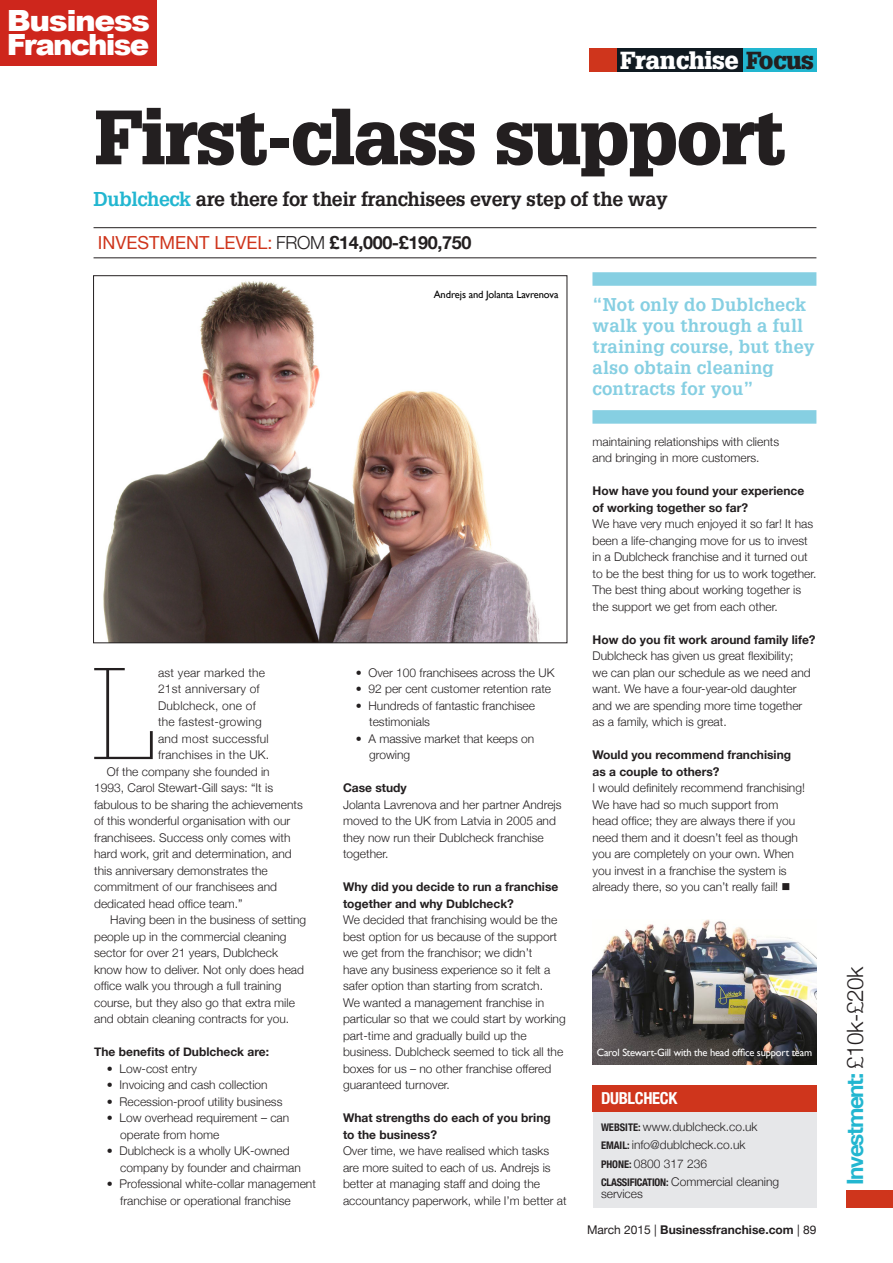
<style>
.page{position:relative;width:893px;height:1263px;background:#fff}
.page>*{position:absolute;margin:0;border:0;box-sizing:border-box;transform-origin:0 0}
.DROPCAP{font:100 127.2px "Glypha LT Std";color:#231f20}
.t1{font:900 75px "Glypha LT Std";letter-spacing:-.02em;color:#231f20}
.New_Standfirst{font:900 29.25px "Arial";letter-spacing:-.05em;color:#fff}
.New_Standfirst-2{font:900 29.25px "Arial";letter-spacing:-.05em;color:#fff;scale:1.06 1}
.t2{font:900 24px "Glypha LT Std";letter-spacing:-.01em;color:#fff}
.t3{font:700 22.5px "Helvetica Neue";letter-spacing:-.06em;color:#22b6d0}
.SUBHEAD{font:700 19.5px "Glypha LT Std";letter-spacing:-.02em;color:#231f20}
.QUOTE{font:700 18px/21px "Glypha LT Std";letter-spacing:.01em;color:#86cfe2}
.INVESTMENT_LEVEL{font:18px "Helvetica Neue";color:#cf351c}
.t4{font:700 condensed 16.5px "Helvetica Neue";letter-spacing:-.02em;color:#fff}
.INDENT{font:300 12px/16.5px "Helvetica Neue";color:#231f20}
.INDENT-2{font:700 12px/16.5px "Helvetica Neue";color:#231f20}
.DROPCAP-2{font:300 12px/16.5px "Helvetica Neue";letter-spacing:.02em;color:#231f20}
.t5{font:10.5px "Gill Sans";letter-spacing:-.02em;color:#fff}
.t6{font:10.5px "Gill Sans";letter-spacing:-.01em;color:#000}
.s1{color:#231f20}
.s2{color:#22b6d0}
.s3{font-weight:300;color:#231f20}
.s4{font-weight:700;color:#231f20}
.s5{font-weight:700;font-stretch:condensed;font-size:10.5px}
.s6{font-weight:400}
</style>
<div class="page">
<div style="left:846px;top:1190px;width:47px;height:18px;background:#cf351c"></div>
<div style="left:593px;top:1109px;width:223px;height:99px;background:#e6e7e9"></div>
<div style="left:592px;top:1085px;width:225px;height:27px;background:#cf351c"></div>
<hr style="left:94px;top:227px;width:722px;height:1px;background:#231f20">
<hr style="left:94px;top:258px;width:722px;height:1px;background:#231f20">
<div style="left:616px;top:48px;width:127px;height:24px;background:#101a21"></div>
<div style="left:589px;top:48px;width:27px;height:24px;background:#cf351c"></div>
<div style="left:743px;top:48px;width:74px;height:24px;background:#22b6d0"></div>
<img style="left:592px;top:919px;width:224px;height:145px">
<img style="left:103px;top:281px;width:437px;height:360px">
<div style="left:592px;top:272px;width:224px;height:14px;background:#86cfe2"></div>
<div style="left:592px;top:410px;width:224px;height:14px;background:#86cfe2"></div>
<div style="left:0;top:0;width:157px;height:65px;background:#ce261c"></div>
<p class="New_Standfirst-2" style="left:7px;top:0;width:137px">Business</p>
<p class="New_Standfirst" style="left:7px;top:24px;width:144px">Franchise</p>
<p class="t2" style="left:620px;top:46px;width:196px">Franchise <span class="s1">Focus</span></p>
<p class="t1" style="left:94px;top:92px;width:694px">First-class support</p>
<p class="SUBHEAD" style="left:94px;top:187px;width:576px"><span class="s2">Dublcheck</span> are there for their franchisees every step of the way</p>
<p class="INVESTMENT_LEVEL" style="left:98px;top:232px;width:375px">INVESTMENT LEVEL: <span class="s3">FROM</span> <span class="s4">£14,000-£190,750</span></p>
<p class="DROPCAP" style="left:92px;top:640px;width:65px">L</p>
<p class="DROPCAP-2" style="left:158px;top:664px;width:113px">ast year marked the<br>21st anniversary of<br>Dublcheck, one of the fastest-growing and most successful franchises in the UK.</p>
<p class="INDENT" style="left:94px;top:763px;width:210px;text-indent:13px">Of the company she founded in<br>1993, Carol Stewart-Gill says: “It is fabulous to be sharing the achievements of this wonderful organisation with our franchisees. Success only comes with hard work, grit and determination, and this anniversary demonstrates the commitment of our franchisees and dedicated head office team.”</p>
<p class="INDENT" style="left:94px;top:911px;width:214px;text-indent:16px">Having been in the business of setting people up in the commercial cleaning sector for over 21 years, Dublcheck know how to deliver. Not only does head office walk you through a full training course, but they also go that extra mile and obtain cleaning contracts for you.</p>
<p class="INDENT-2" style="left:94px;top:1043px;width:176px">The benefits of Dublcheck are:</p>
<p class="INDENT" style="left:107px;top:1060px;width:92px">• Low-cost entry</p>
<p class="INDENT" style="left:107px;top:1076px;width:162px">• Invoicing and cash collection</p>
<p class="INDENT" style="left:107px;top:1093px;width:177px">• Recession-proof utility business</p>
<p class="INDENT" style="left:107px;top:1109px;width:184px">• Low overhead requirement – can</p>
<p class="INDENT" style="left:120px;top:1126px;width:100px">operate from home</p>
<p class="INDENT" style="left:107px;top:1142px;width:184px">• Dublcheck is a wholly UK-owned</p>
<p class="INDENT" style="left:120px;top:1159px;width:182px">company by founder and chairman</p>
<p class="INDENT" style="left:107px;top:1175px;width:210px">• Professional white-collar management</p>
<p class="INDENT" style="left:120px;top:1192px;width:172px">franchise or operational franchise</p>
<p class="t6" style="left:434px;top:288px;width:126px">Andrejs and Jolanta Lavrenova</p>
<p class="INDENT" style="left:356px;top:664px;width:200px">• Over 100 franchisees across the UK</p>
<p class="INDENT" style="left:356px;top:680px;width:197px">• 92 per cent customer retention rate</p>
<p class="INDENT" style="left:356px;top:697px;width:181px">• Hundreds of fantastic franchisee</p>
<p class="INDENT" style="left:369px;top:713px;width:62px">testimonials</p>
<p class="INDENT" style="left:356px;top:730px;width:180px">• A massive market that keeps on</p>
<p class="INDENT" style="left:369px;top:746px;width:43px">growing</p>
<p class="INDENT-2" style="left:343px;top:779px;width:65px">Case study</p>
<p class="INDENT" style="left:343px;top:796px;width:220px">Jolanta Lavrenova and her partner Andrejs moved to the UK from Latvia in 2005 and they now run their Dublcheck franchise together.</p>
<p class="INDENT-2" style="left:343px;top:878px;width:217px">Why did you decide to run a franchise together and why Dublcheck?</p>
<p class="INDENT" style="left:343px;top:911px;width:224px">We decided that franchising would be the best option for us because of the support we get from the franchisor; we didn’t<br>have any business experience so it felt a safer option than starting from scratch.<br>We wanted a management franchise in particular so that we could start by working part-time and gradually build up the business. Dublcheck seemed to tick all the boxes for us – no other franchise offered guaranteed turnover.</p>
<p class="INDENT-2" style="left:343px;top:1109px;width:209px">What strengths do each of you bring to the business?</p>
<p class="INDENT" style="left:343px;top:1142px;width:225px">Over time, we have realised which tasks are more suited to each of us. Andrejs is better at managing staff and doing the accountancy paperwork, while I’m better at</p>
<p class="QUOTE" style="left:592px;top:294px;width:224px">“Not only do Dublcheck walk you through a full training course, but they also obtain cleaning contracts for you”</p>
<p class="INDENT" style="left:592px;top:433px;width:188px">maintaining relationships with clients and bringing in more customers.</p>
<p class="INDENT-2" style="left:592px;top:482px;width:213px">How have you found your experience of working together so far?</p>
<p class="INDENT" style="left:592px;top:515px;width:225px">We have very much enjoyed it so far! It has been a life-changing move for us to invest in a Dublcheck franchise and it turned out to be the best thing for us to work together.<br>The best thing about working together is the support we get from each other.</p>
<p class="INDENT-2" style="left:592px;top:631px;width:225px">How do you fit work around family life?</p>
<p class="INDENT" style="left:592px;top:647px;width:220px">Dublcheck has given us great flexibility; we can plan our schedule as we need and want. We have a four-year-old daughter and we are spending more time together as a family, which is great.</p>
<p class="INDENT-2" style="left:592px;top:746px;width:200px">Would you recommend franchising as a couple to others?</p>
<p class="INDENT" style="left:592px;top:779px;width:214px">I would definitely recommend franchising!<br>We have had so much support from head office; they are always there if you need them and it doesn’t feel as though you are completely on your own. When you invest in a franchise the system is already there, so you can’t really fail! ■</p>
<p class="t5" style="left:597px;top:1046px;width:217px">Carol Stewart-Gill with the head office support team</p>
<p class="t4" style="left:601px;top:1088px;width:78px">DUBLCHECK</p>
<p class="INDENT" style="left:601px;top:1118px;width:158px"><span class="s5">WEBSITE:</span> www.dublcheck.co.uk</p>
<p class="INDENT" style="left:601px;top:1137px;width:146px"><span class="s5">EMAIL:</span> info@dublcheck.co.uk</p>
<p class="INDENT" style="left:601px;top:1155px;width:108px"><span class="s5">PHONE:</span> 0800 317 236</p>
<p class="INDENT" style="left:601px;top:1176px;width:180px;line-height:12px"><span class="s5">CLASSIFICATION:</span> Commercial cleaning services</p>
<p class="INDENT-2" style="left:587px;top:1221px;width:231px"><span class="s6">March 2015 |</span> Businessfranchise.com <span class="s6">| 89</span></p>
<p class="t3" style="left:841px;top:1185px;width:220px;rotate:-90deg">Investment: <span class="s3">£10k-£20k</span></p>
</div>
